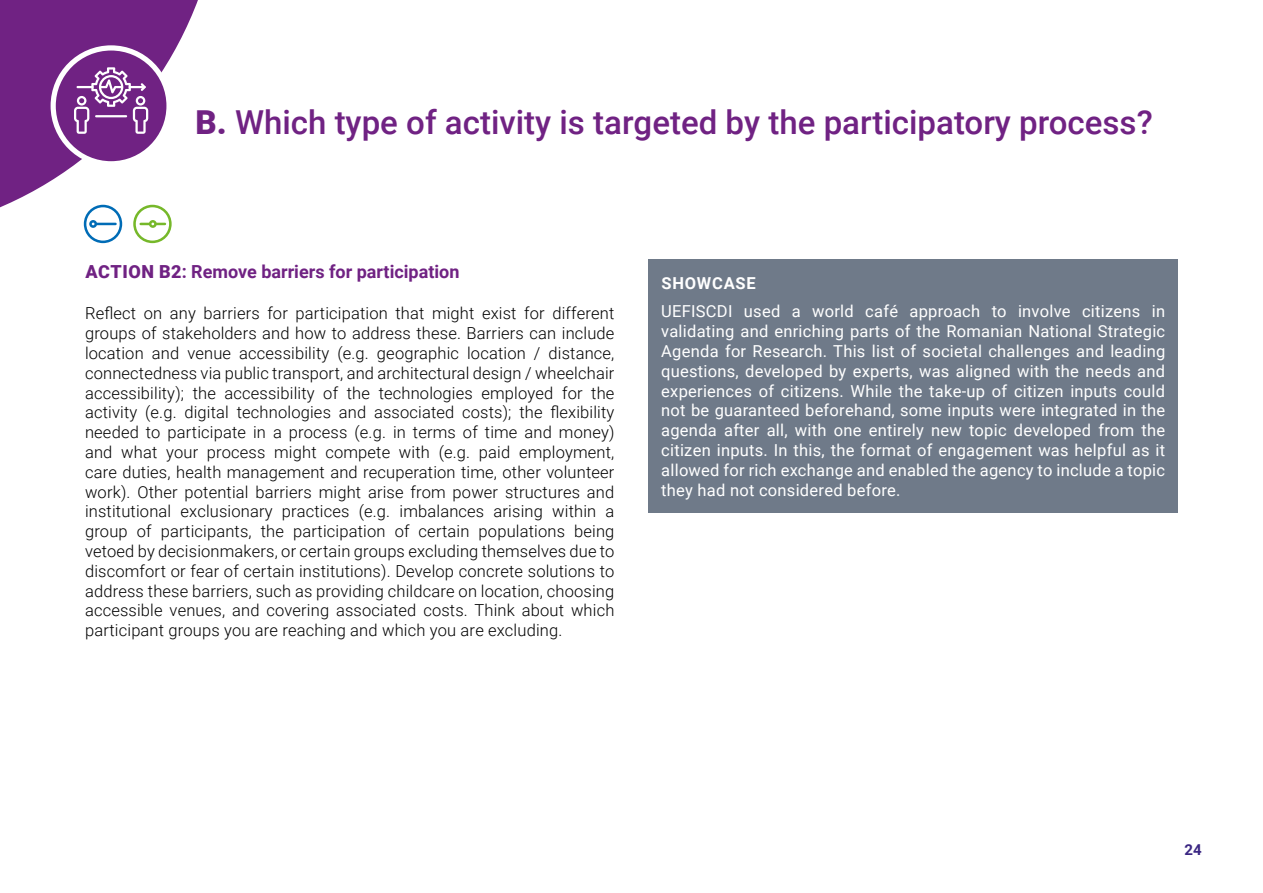
<style>
.page{position:relative;width:1263px;height:893px;background:#fff}
.page>*{position:absolute;margin:0;border:0;box-sizing:border-box;transform-origin:0 0}
.t1{font:500 33px "Roboto";color:#702283}
.t2{font:700 18px "Roboto";color:#702283}
.t3{font:300 16.5px/19.8px "Roboto";letter-spacing:.01em;color:#000;text-align:justify}
.t4{font:16.5px/19.8px "Roboto";letter-spacing:.015em;color:#fff;text-align:justify}
.t5{font:700 16.5px "Roboto";letter-spacing:.045em;color:#fff}
.t6{font:700 15px "Roboto";color:#3b2783}
.s1{font-weight:900}
</style>
<div class="page">
<svg style="left:0;top:0;width:198px;height:226px;fill:#702283"></svg>
<div style="left:53px;top:48px;width:116px;height:116px;background:#702283;border-radius:50%"></div>
<div style="left:51px;top:45px;width:121px;height:121px;border:5px solid #fff;border-radius:50%"></div>
<svg style="left:74px;top:67px;width:74px;height:67px"></svg>
<hr style="left:95px;top:115px;width:32px;height:2px;background:#fff">
<svg style="left:133px;top:205px;width:39px;height:38px"></svg>
<svg style="left:84px;top:205px;width:38px;height:38px"></svg>
<div style="left:89px;top:220px;width:8px;height:8px;border:3px solid #006cb6;border-radius:50%"></div>
<div style="left:648px;top:259px;width:530px;height:254px;background:#6f7a89"></div>
<p class="t1" style="left:196px;top:99px;width:958px"><span class="s1">B.</span> Which type of activity is targeted by the participatory process?</p>
<p class="t2" style="left:85px;top:259px;width:376px"><span class="s1">ACTION B2</span>: Remove barriers for participation</p>
<p class="t3" style="left:85px;top:303px;width:531px">Reflect on any barriers for participation that might exist for different groups of stakeholders and how to address these. Barriers can include location and venue accessibility (e.g. geographic location / distance, connectedness via public transport, and architectural design / wheelchair accessibility); the accessibility of the technologies employed for the activity (e.g. digital technologies and associated costs); the flexibility needed to participate in a process (e.g. in terms of time and money) and what your process might compete with (e.g. paid employment, care duties, health management and recuperation time, other volunteer work). Other potential barriers might arise from power structures and institutional exclusionary practices (e.g. imbalances arising within a group of participants, the participation of certain populations being vetoed by decisionmakers, or certain groups excluding themselves due to discomfort or fear of certain institutions). Develop concrete solutions to address these barriers, such as providing childcare on location, choosing accessible venues, and covering associated costs. Think about which participant groups you are reaching and which you are excluding.</p>
<p class="t5" style="left:661px;top:272px;width:96px">SHOWCASE</p>
<p class="t4" style="left:661px;top:301px;width:505px">UEFISCDI used a world café approach to involve citizens in validating and enriching parts of the Romanian National Strategic Agenda for Research. This list of societal challenges and leading questions, developed by experts, was aligned with the needs and experiences of citizens. While the take-up of citizen inputs could not be guaranteed beforehand, some inputs were integrated in the agenda after all, with one entirely new topic developed from the citizen inputs. In this, the format of engagement was helpful as it allowed for rich exchange and enabled the agency to include a topic they had not considered before.</p>
<p class="t6" style="left:1184px;top:839px;width:19px">24</p>
</div>
